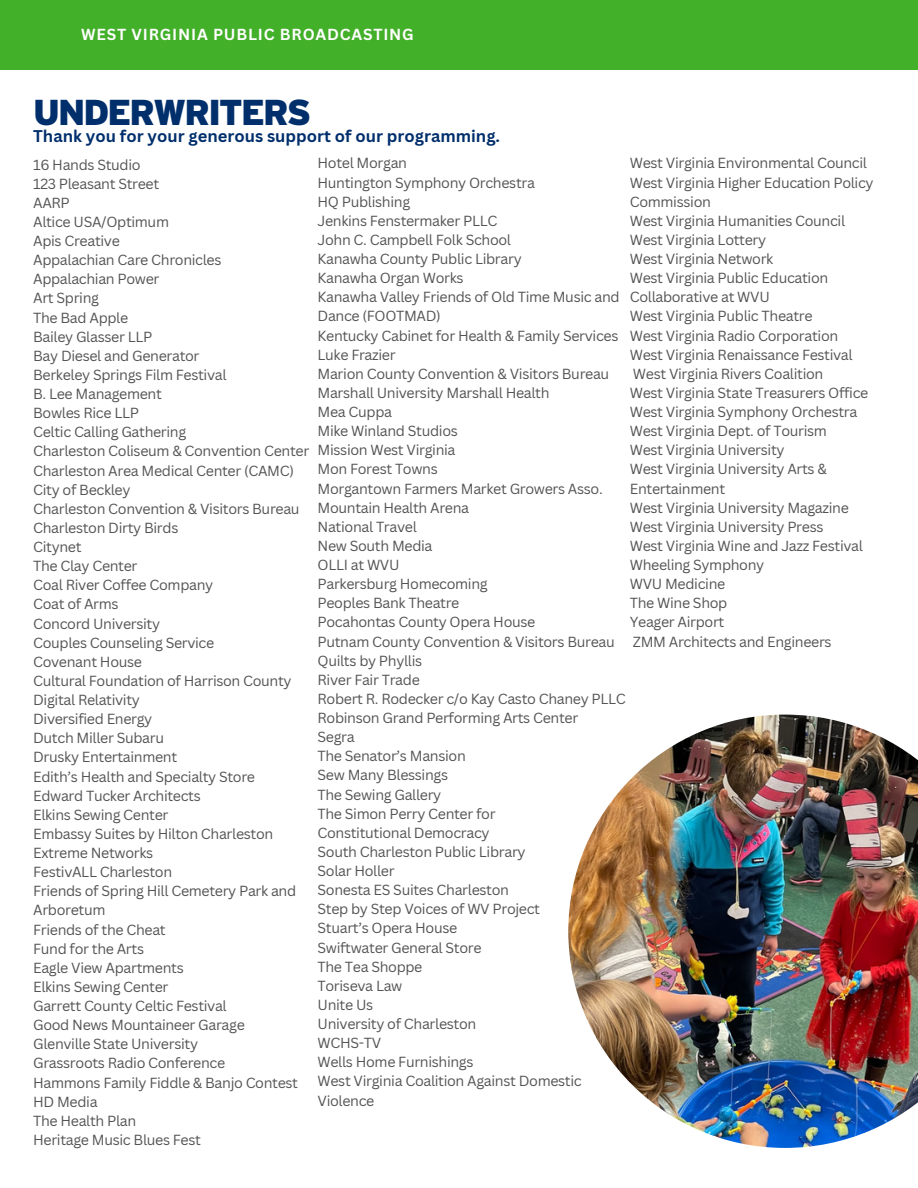
<style>
.page{position:relative;width:918px;height:1188px;background:#fff}
.page>*{position:absolute;margin:0;border:0;box-sizing:border-box;transform-origin:0 0}
.t1{font:900 36px "PBS Explorer";letter-spacing:-.055em;color:#002f6c}
.t2{font:700 16.5px "Canva Sans";color:#002f6c}
.t3{font:700 15.6px "Canva Sans";letter-spacing:.05em;color:#fff}
.t4{font:14.25px/19.2px "Canva Sans";letter-spacing:-.025em;color:#545454}
</style>
<div class="page">
<div style="left:0;top:0;width:918px;height:70px;background:#43b02a"></div>
<img style="left:568px;top:715px;width:350px;height:433px">
<p class="t3" style="left:81px;top:23px;width:334px">WEST VIRGINIA PUBLIC BROADCASTING</p>
<p class="t1" style="left:33px;top:91px;width:280px">UNDERWRITERS</p>
<p class="t2" style="left:33px;top:124px;width:468px">Thank you for your generous support of our programming.</p>
<p class="t4" style="left:33px;top:154px;width:109px">16 Hands Studio</p>
<p class="t4" style="left:33px;top:174px;width:128px">123 Pleasant Street</p>
<p class="t4" style="left:33px;top:193px;width:38px">AARP</p>
<p class="t4" style="left:33px;top:212px;width:137px">Altice USA/Optimum</p>
<p class="t4" style="left:33px;top:231px;width:88px">Apis Creative</p>
<p class="t4" style="left:33px;top:250px;width:190px">Appalachian Care Chronicles</p>
<p class="t4" style="left:33px;top:269px;width:128px">Appalachian Power</p>
<p class="t4" style="left:33px;top:288px;width:67px">Art Spring</p>
<p class="t4" style="left:33px;top:307px;width:97px">The Bad Apple</p>
<p class="t4" style="left:33px;top:327px;width:121px">Bailey Glasser LLP</p>
<p class="t4" style="left:33px;top:346px;width:168px">Bay Diesel and Generator</p>
<p class="t4" style="left:33px;top:365px;width:195px">Berkeley Springs Film Festival</p>
<p class="t4" style="left:33px;top:384px;width:130px">B. Lee Management</p>
<p class="t4" style="left:33px;top:403px;width:107px">Bowles Rice LLP</p>
<p class="t4" style="left:33px;top:422px;width:155px">Celtic Calling Gathering</p>
<p class="t4" style="left:33px;top:441px;width:278px">Charleston Coliseum &amp; Convention Center</p>
<p class="t4" style="left:33px;top:460px;width:262px">Charleston Area Medical Center (CAMC)</p>
<p class="t4" style="left:33px;top:480px;width:99px">City of Beckley</p>
<p class="t4" style="left:33px;top:499px;width:268px">Charleston Convention &amp; Visitors Bureau</p>
<p class="t4" style="left:33px;top:518px;width:147px">Charleston Dirty Birds</p>
<p class="t4" style="left:33px;top:537px;width:50px">Citynet</p>
<p class="t4" style="left:33px;top:556px;width:106px">The Clay Center</p>
<p class="t4" style="left:33px;top:575px;width:182px">Coal River Coffee Company</p>
<p class="t4" style="left:33px;top:594px;width:87px">Coat of Arms</p>
<p class="t4" style="left:33px;top:613px;width:128px">Concord University</p>
<p class="t4" style="left:33px;top:633px;width:183px">Couples Counseling Service</p>
<p class="t4" style="left:33px;top:652px;width:110px">Covenant House</p>
<p class="t4" style="left:33px;top:671px;width:260px">Cultural Foundation of Harrison County</p>
<p class="t4" style="left:33px;top:690px;width:108px">Digital Relativity</p>
<p class="t4" style="left:33px;top:709px;width:121px">Diversified Energy</p>
<p class="t4" style="left:33px;top:728px;width:132px">Dutch Miller Subaru</p>
<p class="t4" style="left:33px;top:747px;width:146px">Drusky Entertainment</p>
<p class="t4" style="left:33px;top:766px;width:224px">Edith’s Health and Specialty Store</p>
<p class="t4" style="left:33px;top:786px;width:169px">Edward Tucker Architects</p>
<p class="t4" style="left:33px;top:805px;width:137px">Elkins Sewing Center</p>
<p class="t4" style="left:33px;top:824px;width:242px">Embassy Suites by Hilton Charleston</p>
<p class="t4" style="left:33px;top:843px;width:122px">Extreme Networks</p>
<p class="t4" style="left:33px;top:862px;width:141px">FestivALL Charleston</p>
<p class="t4" style="left:33px;top:881px;width:265px">Friends of Spring Hill Cemetery Park and<br>Arboretum</p>
<p class="t4" style="left:33px;top:919px;width:134px">Friends of the Cheat</p>
<p class="t4" style="left:33px;top:939px;width:112px">Fund for the Arts</p>
<p class="t4" style="left:33px;top:958px;width:152px">Eagle View Apartments</p>
<p class="t4" style="left:33px;top:977px;width:137px">Elkins Sewing Center</p>
<p class="t4" style="left:33px;top:996px;width:195px">Garrett County Celtic Festival</p>
<p class="t4" style="left:33px;top:1015px;width:213px">Good News Mountaineer Garage</p>
<p class="t4" style="left:33px;top:1034px;width:166px">Glenville State University</p>
<p class="t4" style="left:33px;top:1053px;width:194px">Grassroots Radio Conference</p>
<p class="t4" style="left:33px;top:1072px;width:266px">Hammons Family Fiddle &amp; Banjo Contest</p>
<p class="t4" style="left:33px;top:1092px;width:66px">HD Media</p>
<p class="t4" style="left:33px;top:1111px;width:105px">The Health Plan</p>
<p class="t4" style="left:33px;top:1130px;width:169px">Heritage Music Blues Fest</p>
<p class="t4" style="left:318px;top:153px;width:91px">Hotel Morgan</p>
<p class="t4" style="left:318px;top:172px;width:219px">Huntington Symphony Orchestra</p>
<p class="t4" style="left:318px;top:191px;width:94px">HQ Publishing</p>
<p class="t4" style="left:318px;top:211px;width:181px">Jenkins Fenstermaker PLLC</p>
<p class="t4" style="left:318px;top:230px;width:195px">John C. Campbell Folk School</p>
<p class="t4" style="left:318px;top:249px;width:206px">Kanawha County Public Library</p>
<p class="t4" style="left:318px;top:268px;width:148px">Kanawha Organ Works</p>
<p class="t4" style="left:318px;top:287px;width:304px">Kanawha Valley Friends of Old Time Music and<br>Dance (FOOTMAD)</p>
<p class="t4" style="left:318px;top:325px;width:302px">Kentucky Cabinet for Health &amp; Family Services</p>
<p class="t4" style="left:318px;top:344px;width:80px">Luke Frazier</p>
<p class="t4" style="left:318px;top:364px;width:293px">Marion County Convention &amp; Visitors Bureau</p>
<p class="t4" style="left:318px;top:383px;width:234px">Marshall University Marshall Health</p>
<p class="t4" style="left:318px;top:402px;width:76px">Mea Cuppa</p>
<p class="t4" style="left:318px;top:421px;width:142px">Mike Winland Studios</p>
<p class="t4" style="left:318px;top:440px;width:139px">Mission West Virginia</p>
<p class="t4" style="left:318px;top:459px;width:122px">Mon Forest Towns</p>
<p class="t4" style="left:318px;top:478px;width:287px">Morgantown Farmers Market Growers Asso.</p>
<p class="t4" style="left:318px;top:497px;width:153px">Mountain Health Arena</p>
<p class="t4" style="left:318px;top:517px;width:101px">National Travel</p>
<p class="t4" style="left:318px;top:536px;width:117px">New South Media</p>
<p class="t4" style="left:318px;top:555px;width:83px">OLLI at WVU</p>
<p class="t4" style="left:318px;top:574px;width:172px">Parkersburg Homecoming</p>
<p class="t4" style="left:318px;top:593px;width:143px">Peoples Bank Theatre</p>
<p class="t4" style="left:318px;top:612px;width:219px">Pocahontas County Opera House</p>
<p class="t4" style="left:318px;top:631px;width:299px">Putnam County Convention &amp; Visitors Bureau</p>
<p class="t4" style="left:318px;top:650px;width:106px">Quilts by Phyllis</p>
<p class="t4" style="left:318px;top:670px;width:104px">River Fair Trade</p>
<p class="t4" style="left:318px;top:689px;width:310px">Robert R. Rodecker c/o Kay Casto Chaney PLLC</p>
<p class="t4" style="left:318px;top:708px;width:262px">Robinson Grand Performing Arts Center</p>
<p class="t4" style="left:318px;top:727px;width:39px">Segra</p>
<p class="t4" style="left:318px;top:746px;width:150px">The Senator’s Mansion</p>
<p class="t4" style="left:318px;top:765px;width:132px">Sew Many Blessings</p>
<p class="t4" style="left:318px;top:784px;width:125px">The Sewing Gallery</p>
<p class="t4" style="left:318px;top:803px;width:180px">The Simon Perry Center for</p>
<p class="t4" style="left:318px;top:823px;width:174px">Constitutional Democracy</p>
<p class="t4" style="left:318px;top:842px;width:210px">South Charleston Public Library</p>
<p class="t4" style="left:318px;top:861px;width:79px">Solar Holler</p>
<p class="t4" style="left:318px;top:880px;width:193px">Sonesta ES Suites Charleston</p>
<p class="t4" style="left:318px;top:899px;width:224px">Step by Step Voices of WV Project</p>
<p class="t4" style="left:318px;top:918px;width:141px">Stuart’s Opera House</p>
<p class="t4" style="left:318px;top:937px;width:166px">Swiftwater General Store</p>
<p class="t4" style="left:318px;top:956px;width:106px">The Tea Shoppe</p>
<p class="t4" style="left:318px;top:976px;width:86px">Toriseva Law</p>
<p class="t4" style="left:318px;top:995px;width:57px">Unite Us</p>
<p class="t4" style="left:318px;top:1014px;width:160px">University of Charleston</p>
<p class="t4" style="left:318px;top:1033px;width:65px">WCHS-TV</p>
<p class="t4" style="left:318px;top:1052px;width:158px">Wells Home Furnishings</p>
<p class="t4" style="left:318px;top:1071px;width:266px">West Virginia Coalition Against Domestic<br>Violence</p>
<p class="t4" style="left:630px;top:153px;width:239px">West Virginia Environmental Council</p>
<p class="t4" style="left:630px;top:172px;width:245px">West Virginia Higher Education Policy<br>Commission</p>
<p class="t4" style="left:630px;top:211px;width:217px">West Virginia Humanities Council</p>
<p class="t4" style="left:630px;top:230px;width:138px">West Virginia Lottery</p>
<p class="t4" style="left:630px;top:249px;width:145px">West Virginia Network</p>
<p class="t4" style="left:630px;top:268px;width:200px">West Virginia Public Education<br>Collaborative at WVU</p>
<p class="t4" style="left:630px;top:306px;width:184px">West Virginia Public Theatre</p>
<p class="t4" style="left:630px;top:325px;width:210px">West Virginia Radio Corporation</p>
<p class="t4" style="left:630px;top:344px;width:224px">West Virginia Renaissance Festival</p>
<p class="t4" style="left:633px;top:364px;width:192px">West Virginia Rivers Coalition</p>
<p class="t4" style="left:630px;top:383px;width:240px">West Virginia State Treasurers Office</p>
<p class="t4" style="left:630px;top:402px;width:229px">West Virginia Symphony Orchestra</p>
<p class="t4" style="left:630px;top:421px;width:199px">West Virginia Dept. of Tourism</p>
<p class="t4" style="left:630px;top:440px;width:156px">West Virginia University</p>
<p class="t4" style="left:630px;top:459px;width:199px">West Virginia University Arts &amp;<br>Entertainment</p>
<p class="t4" style="left:630px;top:497px;width:221px">West Virginia University Magazine</p>
<p class="t4" style="left:630px;top:517px;width:195px">West Virginia University Press</p>
<p class="t4" style="left:630px;top:536px;width:235px">West Virginia Wine and Jazz Festival</p>
<p class="t4" style="left:630px;top:555px;width:136px">Wheeling Symphony</p>
<p class="t4" style="left:630px;top:574px;width:97px">WVU Medicine</p>
<p class="t4" style="left:630px;top:593px;width:99px">The Wine Shop</p>
<p class="t4" style="left:630px;top:612px;width:96px">Yeager Airport</p>
<p class="t4" style="left:633px;top:631px;width:200px">ZMM Architects and Engineers</p>
</div>
